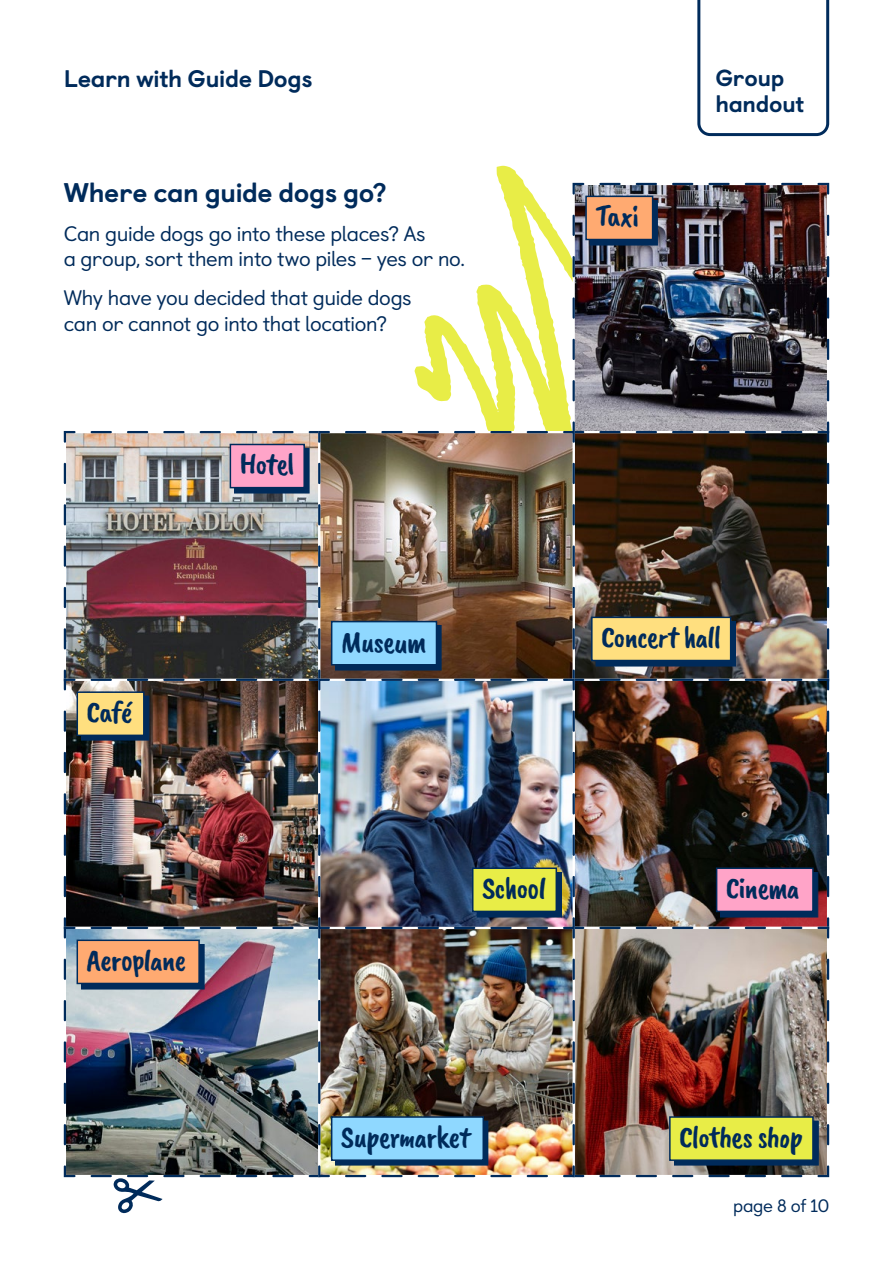
<style>
.page{position:relative;width:893px;height:1263px;background:#fff}
.page>*{position:absolute;margin:0;border:0;box-sizing:border-box;transform-origin:0 0}
._1_Body_12_15{font:31.2px "Caveat Brush";letter-spacing:-.035em;color:#002b5b}
._5_Heading_M{font:800 27px "Castledown";letter-spacing:-.015em;color:#002b5b}
._6_Heading_S{font:800 24px "Castledown";letter-spacing:-.015em;color:#002b5b}
.t1{font:800 23.25px/25.5px "Castledown";letter-spacing:-.015em;color:#002b5b}
._1_5_Body_14_17_bold{font:21px/25.5px "Castledown";letter-spacing:-.015em;color:#002b5b}
.t2{font:18px "Castledown";letter-spacing:-.01em;color:#002b5b}
</style>
<div class="page">
<svg style="left:697px;top:0;width:133px;height:137px"></svg>
<svg style="left:415px;top:165px;width:156px;height:265px"></svg>
<img style="left:571px;top:182px;width:259px;height:248px">
<img style="left:576px;top:430px;width:254px;height:247px">
<img style="left:576px;top:677px;width:254px;height:249px">
<img style="left:576px;top:926px;width:254px;height:252px">
<img style="left:63px;top:431px;width:254px;height:246px">
<img style="left:63px;top:677px;width:254px;height:249px">
<img style="left:63px;top:926px;width:254px;height:252px">
<img style="left:317px;top:430px;width:259px;height:247px">
<img style="left:317px;top:930px;width:259px;height:248px">
<img style="left:317px;top:677px;width:259px;height:253px">
<div style="left:590px;top:200px;width:68px;height:45px;background:#002b5b"></div>
<svg style="left:585px;top:195px;width:69px;height:46px;background:#dc996f"></svg>
<div style="left:234px;top:448px;width:76px;height:45px;background:#002b5b"></div>
<svg style="left:229px;top:443px;width:77px;height:46px;background:#de95b9"></svg>
<div style="left:335px;top:625px;width:107px;height:45px;background:#002b5b"></div>
<svg style="left:330px;top:620px;width:108px;height:46px;background:#7fc1e8"></svg>
<div style="left:596px;top:621px;width:140px;height:45px;background:#002b5b"></div>
<svg style="left:590px;top:616px;width:142px;height:46px;background:#e0c879"></svg>
<div style="left:81px;top:696px;width:68px;height:45px;background:#002b5b"></div>
<svg style="left:76px;top:691px;width:69px;height:46px;background:#dcc67a"></svg>
<div style="left:476px;top:872px;width:86px;height:45px;background:#002b5b"></div>
<svg style="left:471px;top:867px;width:87px;height:46px;background:#c7d14a"></svg>
<div style="left:720px;top:872px;width:99px;height:45px;background:#002b5b"></div>
<svg style="left:715px;top:867px;width:99px;height:46px;background:#dd93b7"></svg>
<div style="left:81px;top:944px;width:124px;height:45px;background:#002b5b"></div>
<svg style="left:76px;top:939px;width:125px;height:46px;background:#e19c70"></svg>
<div style="left:335px;top:1121px;width:153px;height:45px;background:#002b5b"></div>
<svg style="left:330px;top:1115px;width:155px;height:47px;background:#7dc0e6"></svg>
<div style="left:674px;top:1121px;width:144px;height:45px;background:#002b5b"></div>
<svg style="left:668px;top:1115px;width:146px;height:47px;background:#cad248"></svg>
<svg style="left:92px;top:1175px;width:209px;height:38px"></svg>
<h6 class="_6_Heading_S" style="left:64px;top:59px;width:250px">Learn with Guide Dogs</h6>
<p class="t1" style="left:715px;top:63px;width:90px">Group handout</p>
<h5 class="_5_Heading_M" style="left:64px;top:170px;width:324px">Where can guide dogs go?</h5>
<p class="_1_5_Body_14_17_bold" style="left:64px;top:219px;width:403px">Can guide dogs go into these places? As<br>a group, sort them into two piles – yes or no.</p>
<p class="_1_5_Body_14_17_bold" style="left:64px;top:283px;width:350px">Why have you decided that guide dogs can or cannot go into that location?</p>
<p class="_1_Body_12_15" style="left:240px;top:446px;width:56px">Hotel</p>
<p class="_1_Body_12_15" style="left:595px;top:198px;width:45px">Taxi</p>
<p class="_1_Body_12_15" style="left:87px;top:694px;width:47px">Café</p>
<p class="_1_Body_12_15" style="left:87px;top:942px;width:101px">Aeroplane</p>
<p class="_1_Body_12_15" style="left:341px;top:623px;width:88px">Museum</p>
<p class="_1_Body_12_15" style="left:601px;top:619px;width:122px">Concert hall</p>
<p class="_1_Body_12_15" style="left:482px;top:870px;width:66px">School</p>
<p class="_1_Body_12_15" style="left:726px;top:870px;width:75px">Cinema</p>
<p class="_1_Body_12_15" style="left:341px;top:1119px;width:131px">Supermarket</p>
<p class="_1_Body_12_15" style="left:679px;top:1119px;width:125px">Clothes shop</p>
<p class="t2" style="left:733px;top:1191px;width:98px">page 8 of 10</p>
</div>
